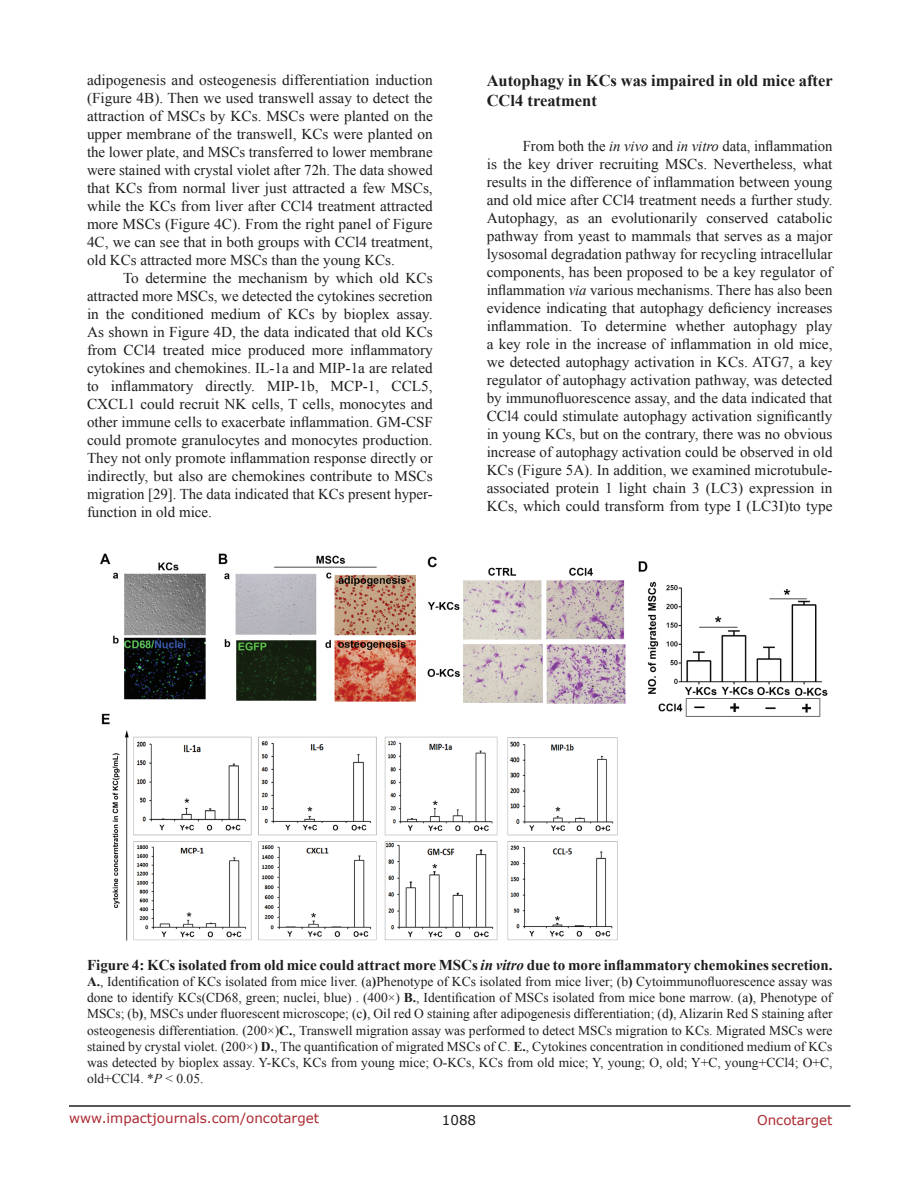
<style>
.page{position:relative;width:918px;height:1188px;background:#fff}
.page>*{position:absolute;margin:0;border:0;box-sizing:border-box;transform-origin:0 0}
.t1{font:700 16.5px/19.8px "Times New Roman";color:#201d20}
.t2{font:15px/18px "Times New Roman";color:#201d20;text-align:justify}
.t3{font:700 15px "Times New Roman";color:#201d20}
.t4{font:13.5px/16.2px "Times New Roman";color:#201d20;text-align:justify}
.t5{font:13.5px "Verdana";color:#ac2830}
.t6{font:13.5px "Verdana";color:#201d20}
.s1{font-style:italic}
.s2{font-weight:700}
</style>
<div class="page">
<hr style="left:69px;top:1105px;width:781px;height:2px;background:#231f20">
<img style="left:100px;top:553px;width:728px;height:388px">
<p class="t2" style="left:87px;top:71px;width:347px">adipogenesis and osteogenesis differentiation induction (Figure 4B). Then we used transwell assay to detect the attraction of MSCs by KCs. MSCs were planted on the upper membrane of the transwell, KCs were planted on the lower plate, and MSCs transferred to lower membrane were stained with crystal violet after 72h. The data showed that KCs from normal liver just attracted a few MSCs, while the KCs from liver after CCl4 treatment attracted more MSCs (Figure 4C). From the right panel of Figure 4C, we can see that in both groups with CCl4 treatment, old KCs attracted more MSCs than the young KCs.</p>
<p class="t2" style="left:87px;top:269px;width:347px;text-indent:36px">To determine the mechanism by which old KCs attracted more MSCs, we detected the cytokines secretion in the conditioned medium of KCs by bioplex assay.<br>As shown in Figure 4D, the data indicated that old KCs from CCl4 treated mice produced more inflammatory cytokines and chemokines. IL-1a and MIP-1a are related to inflammatory directly. MIP-1b, MCP-1, CCL5, CXCL1 could recruit NK cells, T cells, monocytes and other immune cells to exacerbate inflammation. GM-CSF could promote granulocytes and monocytes production.<br>They not only promote inflammation response directly or indirectly, but also are chemokines contribute to MSCs migration [29]. The data indicated that KCs present hyper&shy;function in old mice.</p>
<p class="t1" style="left:487px;top:70px;width:347px">Autophagy in KCs was impaired in old mice after<br>CCl4 treatment</p>
<p class="t2" style="left:487px;top:137px;width:347px;text-indent:36px">From both the <span class="s1">in vivo</span> and <span class="s1">in vitro</span> data, inflammation is the key driver recruiting MSCs. Nevertheless, what results in the difference of inflammation between young and old mice after CCl4 treatment needs a further study.<br>Autophagy, as an evolutionarily conserved catabolic pathway from yeast to mammals that serves as a major lysosomal degradation pathway for recycling intracellular components, has been proposed to be a key regulator of inflammation <span class="s1">via</span> various mechanisms. There has also been evidence indicating that autophagy deficiency increases inflammation. To determine whether autophagy play a key role in the increase of inflammation in old mice, we detected autophagy activation in KCs. ATG7, a key regulator of autophagy activation pathway, was detected by immunofluorescence assay, and the data indicated that CCl4 could stimulate autophagy activation significantly in young KCs, but on the contrary, there was no obvious increase of autophagy activation could be observed in old KCs (Figure 5A). In addition, we examined microtubule&shy;associated protein 1 light chain 3 (LC3) expression in KCs, which could transform from type I (LC3I)to type</p>
<p class="t3" style="left:87px;top:954px;width:747px">Figure 4: KCs isolated from old mice could attract more MSCs <span class="s1">in vitro</span> due to more inflammatory chemokines secretion.</p>
<p class="t4" style="left:87px;top:973px;width:747px"><span class="s2">A.</span>, Identification of KCs isolated from mice liver. (a<span class="s2">)</span>Phenotype of KCs isolated from mice liver; (b<span class="s2">)</span> Cytoimmunofluorescence assay was done to identify KCs(CD68, green; nuclei, blue) . (400×) <span class="s2">B.</span>, Identification of MSCs isolated from mice bone marrow. (a<span class="s2">)</span>, Phenotype of MSCs; (b<span class="s2">)</span>, MSCs under fluorescent microscope; (c<span class="s2">)</span>, Oil red O staining after adipogenesis differentiation; (d<span class="s2">)</span>, Alizarin Red S staining after osteogenesis differentiation. (200×)<span class="s2">C.</span>, Transwell migration assay was performed to detect MSCs migration to KCs. Migrated MSCs were stained by crystal violet. (200×) <span class="s2">D.</span>, The quantification of migrated MSCs of C. <span class="s2">E.</span>, Cytokines concentration in conditioned medium of KCs was detected by bioplex assay. Y-KCs, KCs from young mice; O-KCs, KCs from old mice; Y, young; O, old; Y+C, young+CCl4; O+C, old+CCl4. *<span class="s1">P</span> &lt; 0.05.</p>
<p class="t5" style="left:69px;top:1109px;width:252px">www.impactjournals.com/oncotarget</p>
<p class="t6" style="left:442px;top:1111px;width:36px">1088</p>
<p class="t5" style="left:757px;top:1111px;width:77px">Oncotarget</p>
</div>
